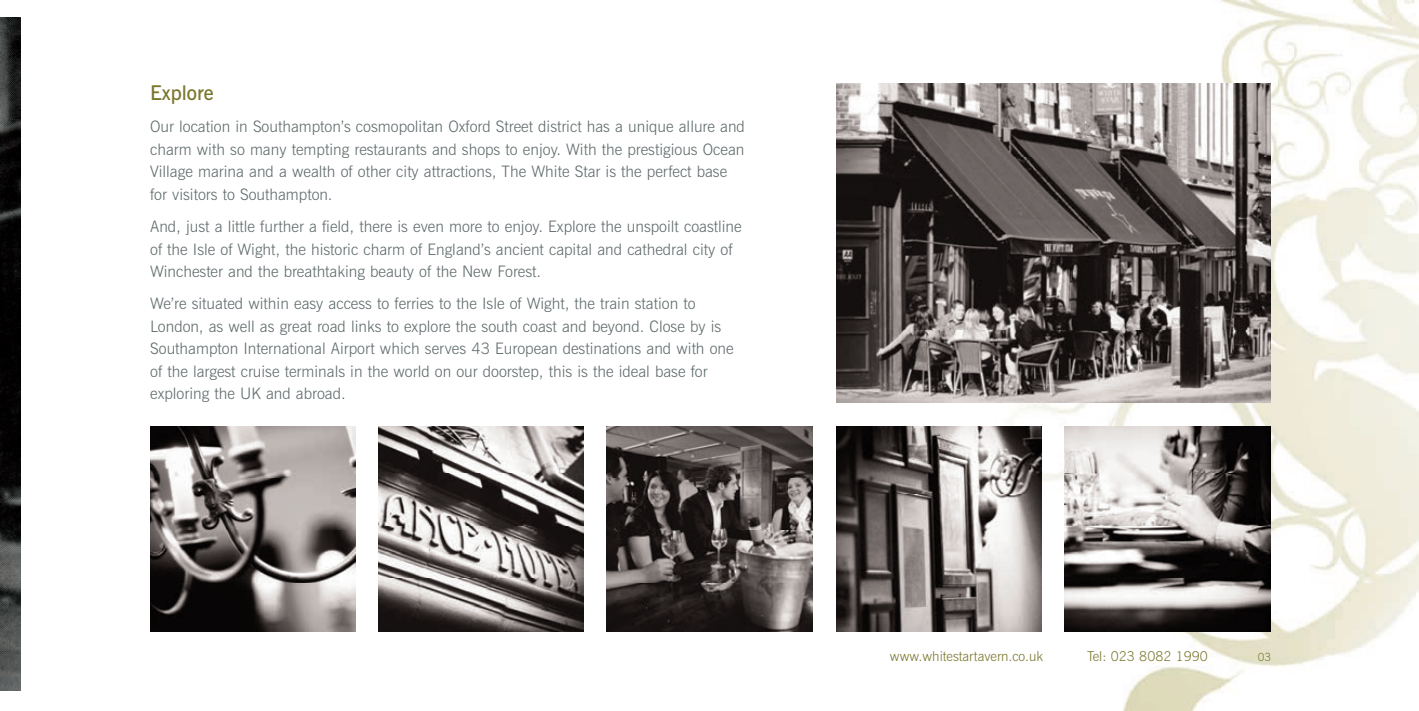
<style>
.page{position:relative;width:1419px;height:711px;background:#fff}
.page>*{position:absolute;margin:0;border:0;box-sizing:border-box;transform-origin:0 0}
.t1{font:600 20.25px "News Gothic BT";color:#79762c}
.t2{font:300 15.75px/22.5px "News Gothic BT";color:#606b6c}
.t3{font:300 13.5px "News Gothic BT";color:#79762c}
.t4{font:300 11.25px "News Gothic BT";color:#79762c}
</style>
<div class="page">
<img style="left:750px;top:0;width:668px;height:710px">
<img style="left:1064px;top:426px;width:205px;height:205px">
<img style="left:836px;top:84px;width:433px;height:318px">
<img style="left:836px;top:426px;width:205px;height:205px">
<img style="left:606px;top:426px;width:206px;height:205px">
<img style="left:378px;top:426px;width:206px;height:205px">
<img style="left:150px;top:426px;width:205px;height:205px">
<img style="left:0;top:17px;width:20px;height:673px">
<p class="t1" style="left:150px;top:85px;width:65px">Explore</p>
<p class="t2" style="left:150px;top:117px;width:596px">Our location in Southampton’s cosmopolitan Oxford Street district has a unique allure and charm with so many tempting restaurants and shops to enjoy. With the prestigious Ocean Village marina and a wealth of other city attractions, The White Star is the perfect base for visitors to Southampton.</p>
<p class="t2" style="left:150px;top:216px;width:593px">And, just a little further a field, there is even more to enjoy. Explore the unspoilt coastline of the Isle of Wight, the historic charm of England’s ancient capital and cathedral city of<br>Winchester and the breathtaking beauty of the New Forest.</p>
<p class="t2" style="left:150px;top:293px;width:585px">We’re situated within easy access to ferries to the Isle of Wight, the train station to London, as well as great road links to explore the south coast and beyond. Close by is Southampton International Airport which serves 43 European destinations and with one of the largest cruise terminals in the world on our doorstep, this is the ideal base for exploring the UK and abroad.</p>
<p class="t3" style="left:889px;top:651px;width:154px">www.whitestartavern.co.uk</p>
<p class="t3" style="left:1086px;top:651px;width:122px">Tel: 023 8082 1990</p>
<p class="t4" style="left:1257px;top:652px;width:15px">03</p>
</div>
